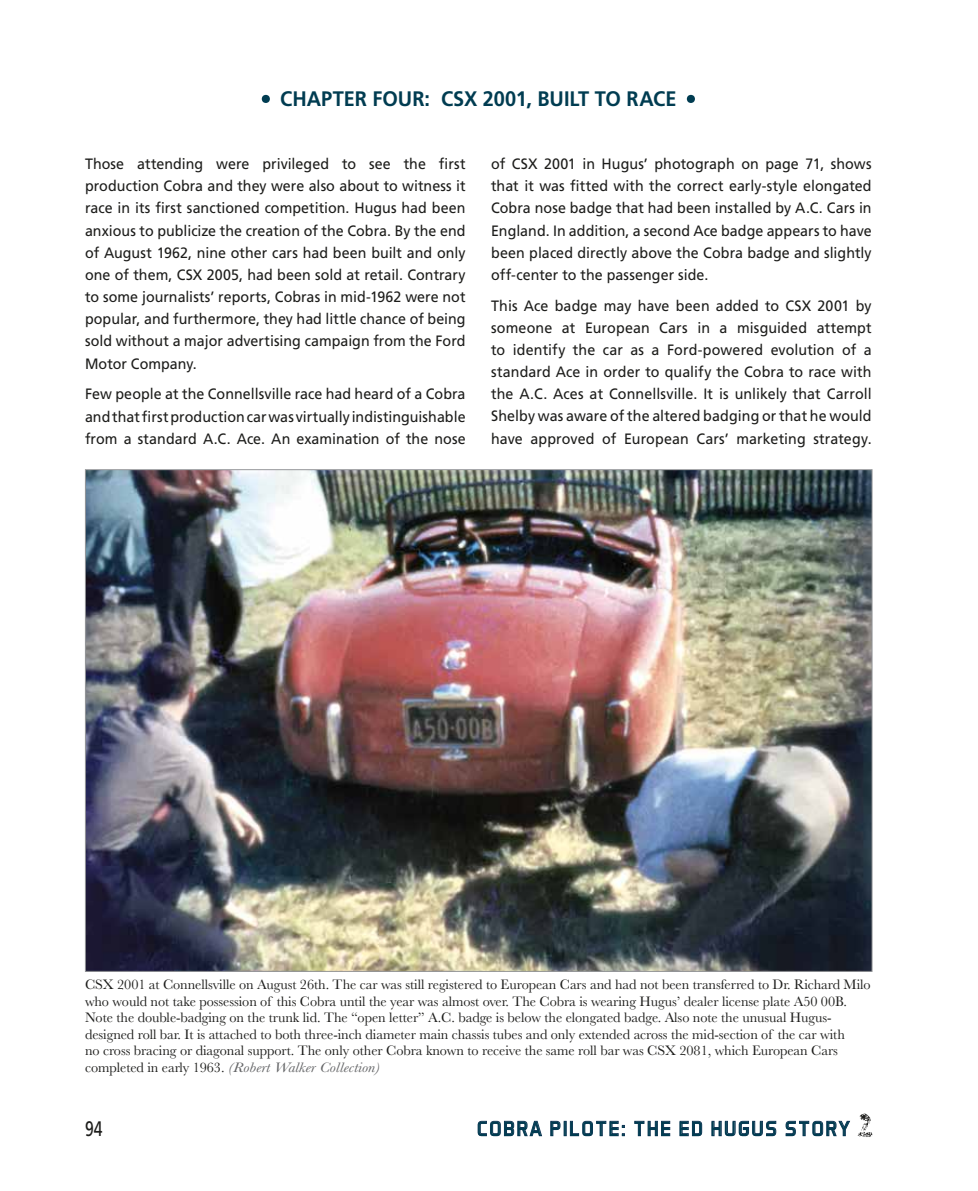
<style>
.page{position:relative;width:978px;height:1191px;background:#fff}
.page>*{position:absolute;margin:0;border:0;box-sizing:border-box;transform-origin:0 0}
.t1{font:700 52.5px "Frutiger";color:#003c51}
.t2{font:700 21px "Frutiger";color:#003c51;scale:.95 1}
.t3{font:21px "Aero Matics Display";letter-spacing:.1em;color:#003c51}
.t4{font:21px "Frutiger";color:#1d1d1b;scale:.75 1}
.t5{font:15px/22.2px "Frutiger";letter-spacing:.005em;color:#1d1d1b;text-align:justify;scale:.95 1}
.t6{font:14.25px/16.5px "Baskerville";letter-spacing:-.005em;color:#1d1d1b}
.s1{font-style:italic;color:#646567}
</style>
<div class="page">
<svg style="left:478px;top:1120px;width:64px;height:16px"></svg>
<svg style="left:550px;top:1120px;width:11px;height:16px"></svg>
<div style="left:564px;top:1121px;width:3px;height:15px;border:1px solid #153556"></div>
<svg style="left:570px;top:1120px;width:55px;height:16px"></svg>
<svg style="left:634px;top:1120px;width:36px;height:16px"></svg>
<svg style="left:679px;top:1120px;width:23px;height:16px"></svg>
<svg style="left:711px;top:1120px;width:65px;height:16px"></svg>
<svg style="left:786px;top:1120px;width:64px;height:16px"></svg>
<img style="left:857px;top:1113px;width:16px;height:24px">
<img style="left:85px;top:469px;width:788px;height:503px">
<h1 class="t1" style="left:259px;top:65px;width:16px">·</h1>
<h2 class="t2" style="left:280px;top:87px;width:419px">CHAPTER FOUR: CSX 2001, BUILT TO RACE</h2>
<h1 class="t1" style="left:684px;top:65px;width:16px">·</h1>
<p class="t5" style="left:85px;top:153px;width:402px">Those attending were privileged to see the first production Cobra and they were also about to witness it race in its first sanctioned competition. Hugus had been anxious to publicize the creation of the Cobra. By the end of August 1962, nine other cars had been built and only one of them, CSX 2005, had been sold at retail. Contrary to some journalists’ reports, Cobras in mid-1962 were not popular, and furthermore, they had little chance of being sold without a major advertising campaign from the Ford Motor Company.</p>
<p class="t5" style="left:85px;top:383px;width:402px">Few people at the Connellsville race had heard of a Cobra and that first production car was virtually indistinguishable from a standard A.C. Ace. An examination of the nose</p>
<p class="t5" style="left:491px;top:152px;width:402px">of CSX 2001 in Hugus’ photograph on page 71, shows that it was fitted with the correct early-style elongated Cobra nose badge that had been installed by A.C. Cars in England. In addition, a second Ace badge appears to have been placed directly above the Cobra badge and slightly off-center to the passenger side.</p>
<p class="t5" style="left:491px;top:294px;width:402px">This Ace badge may have been added to CSX 2001 by someone at European Cars in a misguided attempt to identify the car as a Ford-powered evolution of a standard Ace in order to qualify the Cobra to race with the A.C. Aces at Connellsville. It is unlikely that Carroll Shelby was aware of the altered badging or that he would have approved of European Cars’ marketing strategy.</p>
<p class="t6" style="left:85px;top:976px;width:787px">CSX 2001 at Connellsville on August 26th. The car was still registered to European Cars and had not been transferred to Dr. Richard Milo who would not take possession of this Cobra until the year was almost over. The Cobra is wearing Hugus’ dealer license plate A50 00B.<br>Note the double-badging on the trunk lid. The “open letter” A.C. badge is below the elongated badge. Also note the unusual Hugus&shy;designed roll bar. It is attached to both three-inch diameter main chassis tubes and only extended across the mid-section of the car with<br>no cross bracing or diagonal support. The only other Cobra known to receive the same roll bar was CSX 2081, which European Cars completed in early 1963. <span class="s1">(Robert Walker Collection)</span></p>
<h2 class="t4" style="left:85px;top:1116px;width:25px">94</h2>
<h2 class="t3" style="left:477px;top:1116px;width:374px">COBRA PILOTE: THE ED HUGUS STORY</h2>
</div>
